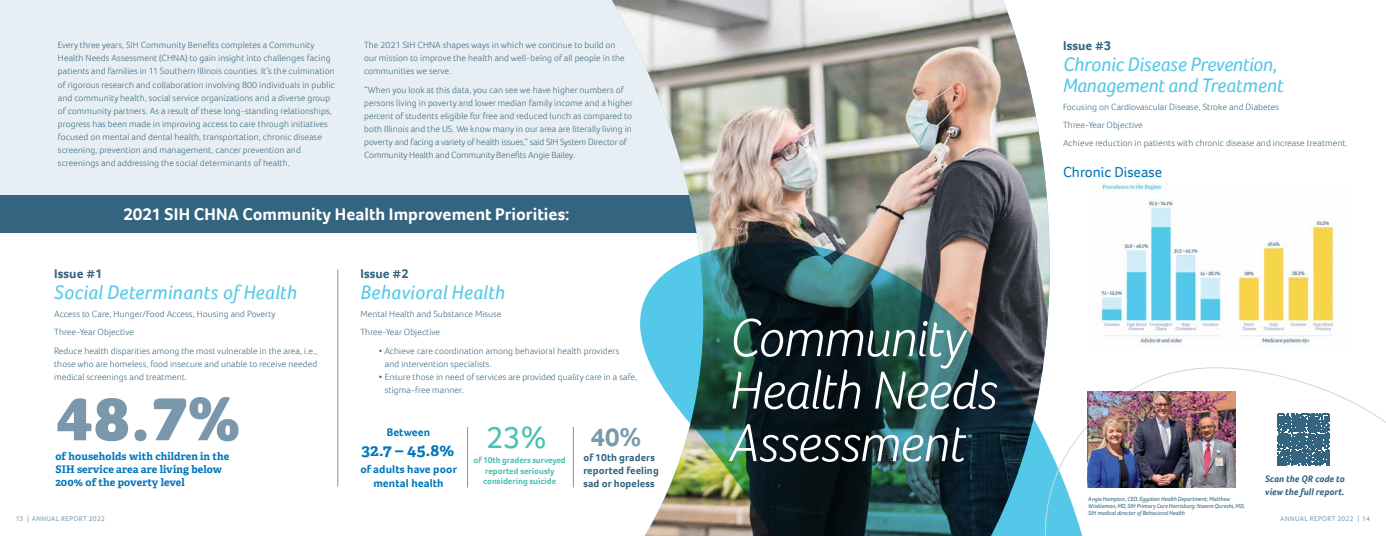
<style>
.page{position:relative;width:1386px;height:536px;background:#fff}
.page>*{position:absolute;margin:0;border:0;box-sizing:border-box;transform-origin:0 0}
.t1{font:900 63px "Foco";color:#7a97ab}
.t2{font:italic 300 55.12px/52.5px "Foco";letter-spacing:-.02em;color:#fff}
.t3{font:31.5px "Foco";color:#4ac0b0}
.t4{font:700 26.25px "Foco";color:#7b98ac}
.t5{font:italic 20.12px/21px "Foco";letter-spacing:-.01em;color:#54c8e7}
.t6{font:italic 20.12px "Foco";letter-spacing:.01em;color:#54c8e7}
.t7{font:700 17.5px "Foco";color:#fff}
.t8{font:700 16.62px "Adelle";color:#0076bb}
.t9{font:14.88px "Foco";color:#0076bb}
.t10{font:700 13.12px "Foco";letter-spacing:.01em;color:#34647f}
.t11{font:700 11.38px/13.1px "Foco";letter-spacing:.01em;color:#0076bb;text-align:center}
.t12{font:700 10.5px/13.1px "Adelle";letter-spacing:.01em;color:#0076bb}
.t13{font:700 10.5px/13.1px "Foco";letter-spacing:.01em;color:#34647f}
.t14{font:italic 700 9.62px/13.1px "Foco";letter-spacing:.01em;color:#34647f}
.t15{font:300 9.19px/13.1px "Foco";letter-spacing:.01em;color:#34647f}
.t16{font:700 8.75px/10.5px "Foco";color:#4ac0b0;text-align:center}
.t17{font:7px "Foco";letter-spacing:.055em;color:#7b98ac}
.t18{font:italic 6.12px/7.4px "Foco";letter-spacing:-.01em;color:#34647f}
</style>
<div class="page">
<div style="left:0;top:186px;width:736px;height:46px;background:#34647f"></div>
<div style="left:0;top:0;width:741px;height:194px;background:#e8eff4"></div>
<img style="left:612px;top:0;width:438px;height:233px">
<img style="left:640px;top:233px;width:410px;height:303px">
<hr style="left:338px;top:269px;width:1px;height:217px;background:#7a97ab">
<hr style="left:467px;top:427px;width:1px;height:60px;background:#7a97ab">
<hr style="left:573px;top:427px;width:1px;height:60px;background:#7a97ab">
<svg style="left:980px;top:357px;width:406px;height:179px"></svg>
<svg style="left:1277px;top:413px;width:52px;height:53px;background:#49748c"></svg>
<img style="left:1087px;top:391px;width:149px;height:96px">
<img style="left:1101px;top:184px;width:235px;height:162px">
<p class="t15" style="left:58px;top:38px;width:279px">Every three years, SIH Community Benefits completes a Community Health Needs Assessment (CHNA) to gain insight into challenges facing patients and families in 11 Southern Illinois counties. It’s the culmination of rigorous research and collaboration involving 800 individuals in public and community health, social service organizations and a diverse group of community partners. As a result of these long-standing relationships, progress has been made in improving access to care through initiatives focused on mental and dental health, transportation, chronic disease screening, prevention and management, cancer prevention and screenings and addressing the social determinants of health.</p>
<p class="t15" style="left:364px;top:38px;width:262px">The 2021 SIH CHNA shapes ways in which we continue to build on our mission to improve the health and well-being of all people in the communities we serve.</p>
<p class="t15" style="left:364px;top:83px;width:270px">“When you look at this data, you can see we have higher numbers of persons living in poverty and lower median family income and a higher percent of students eligible for free and reduced lunch as compared to both Illinois and the US. We know many in our area are literally living in poverty and facing a variety of health issues,” said SIH System Director of Community Health and Community Benefits Angie Bailey.</p>
<h3 class="t7" style="left:123px;top:202px;width:448px">2021 SIH CHNA Community Health Improvement Priorities:</h3>
<h3 class="t10" style="left:1063px;top:37px;width:50px">Issue #3</h3>
<h3 class="t5" style="left:1063px;top:53px;width:222px">Chronic Disease Prevention,<br>Management and Treatment</h3>
<p class="t15" style="left:1063px;top:98px;width:286px;line-height:18.2px">Focusing on Cardiovascular Disease, Stroke and Diabetes<br>Three-Year Objective<br>Achieve reduction in patients with chronic disease and increase treatment.</p>
<h3 class="t9" style="left:1063px;top:162px;width:101px">Chronic Disease</h3>
<h3 class="t10" style="left:54px;top:265px;width:50px">Issue #1</h3>
<h3 class="t6" style="left:54px;top:279px;width:244px">Social Determinants of Health</h3>
<p class="t15" style="left:54px;top:305px;width:264px;line-height:18.2px">Access to Care, Hunger/Food Access, Housing and Poverty<br>Three-Year Objective<br>Reduce health disparities among the most vulnerable in the area, i.e.,</p>
<p class="t15" style="left:54px;top:357px;width:265px">those who are homeless, food insecure and unable to receive needed medical screenings and treatment.</p>
<h3 class="t10" style="left:360px;top:265px;width:50px">Issue #2</h3>
<h3 class="t6" style="left:360px;top:279px;width:146px">Behavioral Health</h3>
<p class="t15" style="left:360px;top:305px;width:143px;line-height:18.2px">Mental Health and Substance Misuse<br>Three-Year Objective</p>
<p class="t15" style="left:385px;top:344px;width:236px;text-indent:-6px">• Achieve care coordination among behavioral health providers and intervention specialists.</p>
<p class="t15" style="left:385px;top:370px;width:254px;text-indent:-6px">• Ensure those in need of services are provided quality care in a safe, stigma-free manner.</p>
<h2 class="t2" style="left:730px;top:310px;width:270px">Community<br>Health Needs<br>Assessment</h2>
<h1 class="t1" style="left:55px;top:377px;width:186px">48.7%</h1>
<p class="t12" style="left:55px;top:449px;width:175px">of households with children in the<br>SIH service area are living below<br>200% of the poverty level</p>
<h3 class="t3" style="left:486px;top:416px;width:62px">23%</h3>
<h3 class="t4" style="left:591px;top:419px;width:52px">40%</h3>
<p class="t11" style="left:387px;top:425px;width:45px">Between</p>
<h3 class="t8" style="left:362px;top:439px;width:94px">32.7 – 45.8%</h3>
<p class="t11" style="left:360px;top:462px;width:98px">of adults have poor mental health</p>
<p class="t16" style="left:474px;top:455px;width:94px">of 10th graders surveyed reported seriously considering suicide</p>
<p class="t13" style="left:583px;top:450px;width:77px">of 10th graders reported feeling sad or hopeless</p>
<p class="t14" style="left:1265px;top:472px;width:81px">Scan the QR code to view the full report.</p>
<p class="t18" style="left:1088px;top:494px;width:158px">Angie Hampton, CEO, Egyptian Health Department; Matthew<br>Winkleman, MD, SIH Primary Care Harrisburg; Naeem Qureshi, MD,<br>SIH medical director of Behavioral Health</p>
<p class="t17" style="left:16px;top:514px;width:91px">13 | ANNUAL REPORT 2022</p>
<p class="t17" style="left:1280px;top:514px;width:91px">ANNUAL REPORT 2022 | 14</p>
</div>
